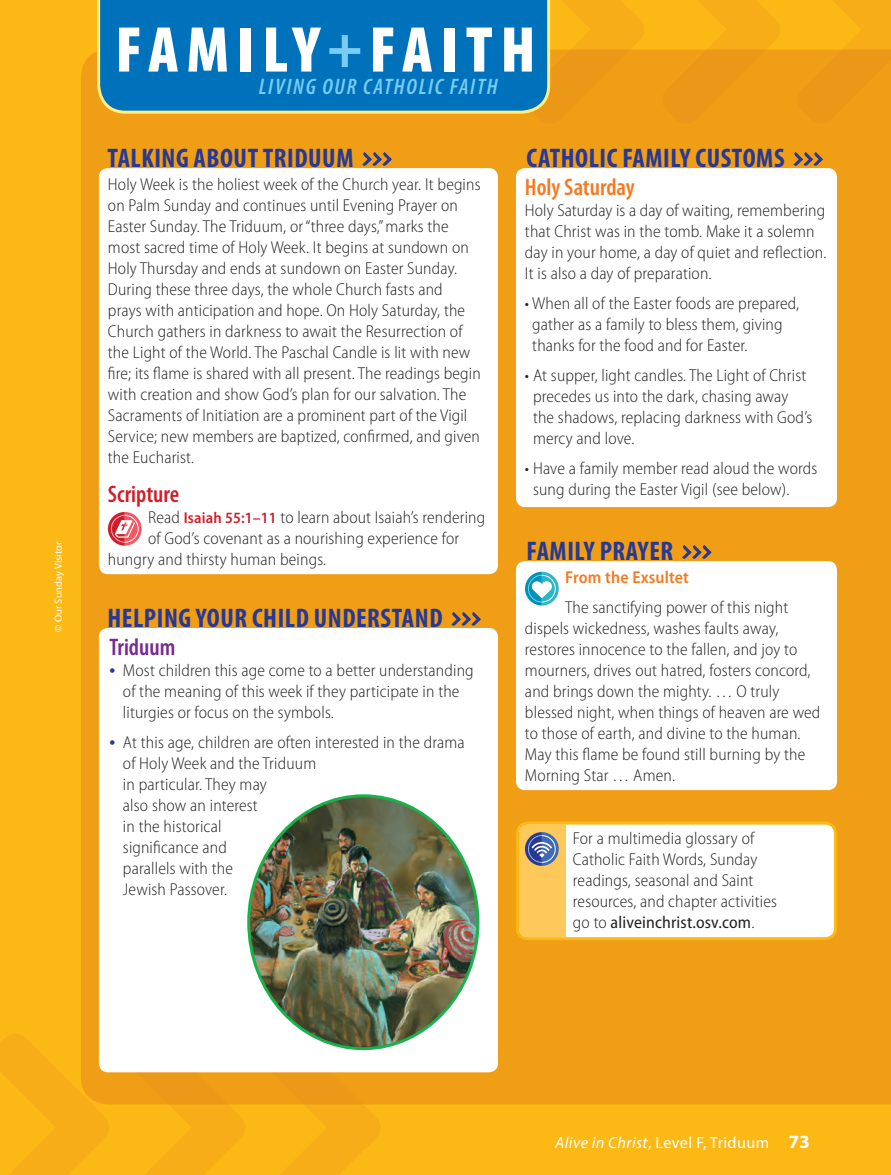
<style>
.page{position:relative;width:891px;height:1175px;background:#fcb814}
.page>*{position:absolute;margin:0;border:0;box-sizing:border-box;transform-origin:0 0}
.t1{font:900 condensed 65.25px "Myriad Pro";letter-spacing:.12em;color:#fff}
.t2{font:700 condensed 27px "Myriad Pro";letter-spacing:.02em;color:#273895}
.t3{font:600 condensed 24px "Myriad Pro";color:#f47921}
.t4{font:600 condensed 24px "Myriad Pro";color:#d01e29}
.t5{font:600 condensed 24px "Myriad Pro";color:#772a91}
.t6{font:italic 600 condensed 22.5px "Myriad Pro";letter-spacing:.08em;color:#79ccf2}
.t7{font:300 semi-condensed 17.25px/21px "Myriad Pro";letter-spacing:.01em;color:#231f20}
.t8{font:600 semi-condensed 17.25px "Myriad Pro";letter-spacing:.01em;color:#f47921}
.t9{font:16.2px "Myriad Pro";letter-spacing:.025em;color:#fff}
.t10{font:10.5px "Myriad Pro";color:#fff}
.s1{font-weight:700;font-stretch:semi-expanded;font-size:60px;color:#79ccf2}
.s2{font-weight:600;font-size:15.75px;color:#d01e29}
.s3{font-weight:700;font-stretch:normal;color:#273895}
.s4{font-weight:400}
.s5{font-style:italic}
.s6{font-weight:700;font-size:18.75px}
</style>
<div class="page">
<svg style="left:550px;top:0;width:100px;height:50px;background:#f8b115"></svg>
<div style="left:81px;top:50px;width:810px;height:1054px;background:#ef9e16"></div>
<div style="left:97px;top:0;width:453px;height:114px;background:#0072bc"></div>
<svg style="left:122px;top:1072px;width:129px;height:103px;background:#f5ab16"></svg>
<svg style="left:257px;top:1072px;width:129px;height:103px;background:#f5ab16"></svg>
<svg style="left:682px;top:545px;width:30px;height:14px"></svg>
<div style="left:516px;top:561px;width:321px;height:229px;background:#fff;border-radius:9px"></div>
<svg style="left:525px;top:572px;width:34px;height:33px"></svg>
<svg style="left:793px;top:152px;width:30px;height:15px"></svg>
<div style="left:516px;top:168px;width:321px;height:339px;background:#fff;border-radius:9px"></div>
<svg style="left:451px;top:612px;width:30px;height:14px"></svg>
<div style="left:99px;top:628px;width:399px;height:444px;background:#fff;border-radius:9px"></div>
<svg style="left:362px;top:152px;width:30px;height:15px"></svg>
<div style="left:99px;top:168px;width:399px;height:406px;background:#fff;border-radius:9px"></div>
<svg style="left:108px;top:512px;width:34px;height:34px"></svg>
<div style="left:517px;top:823px;width:318px;height:115px;background:#fff;border-radius:10px"></div>
<div style="left:519px;top:824px;width:46px;height:113px;background:#fec85a"></div>
<svg style="left:525px;top:832px;width:34px;height:34px"></svg>
<div style="left:516px;top:821px;width:321px;height:119px;border:3px solid #fcb814;border-radius:10px"></div>
<img style="left:249px;top:797px;width:229px;height:251px">
<svg style="left:0;top:1027px;width:111px;height:148px;background:#f8b21d"></svg>
<svg style="left:656px;top:0;width:235px;height:129px;background:#f2a416"></svg>
<p class="t10" style="left:52px;top:632px;width:91px;rotate:-90deg">© Our Sunday Visitor</p>
<h1 class="t1" style="left:115px;top:13px;width:422px">FAMILY<span class="s1">+</span>FAITH</h1>
<h3 class="t6" style="left:259px;top:75px;width:240px">LIVING OUR CATHOLIC FAITH</h3>
<h2 class="t2" style="left:107px;top:141px;width:100px">TALKING ABOUT</h2>
<h2 class="t2" style="left:263px;top:141px;width:92px">TRIDUUM</h2>
<p class="t7" style="left:108px;top:174px;width:374px">Holy Week is the holiest week of the Church year. It begins on Palm Sunday and continues until Evening Prayer on Easter Sunday. The Triduum, or “three days,” marks the most sacred time of Holy Week. It begins at sundown on Holy Thursday and ends at sundown on Easter Sunday.<br>During these three days, the whole Church fasts and prays with anticipation and hope. On Holy Saturday, the Church gathers in darkness to await the Resurrection of the Light of the World. The Paschal Candle is lit with new fire; its flame is shared with all present. The readings begin with creation and show God’s plan for our salvation. The Sacraments of Initiation are a prominent part of the Vigil Service; new members are baptized, confirmed, and given the Eucharist.</p>
<h3 class="t4" style="left:108px;top:481px;width:73px">Scripture</h3>
<p class="t7" style="left:148px;top:507px;width:339px">Read <span class="s2">Isaiah 55:1–11</span> to learn about Isaiah’s rendering</p>
<p class="t7" style="left:148px;top:528px;width:312px">of God’s covenant as a nourishing experience for</p>
<p class="t7" style="left:108px;top:549px;width:220px">hungry and thirsty human beings.</p>
<h2 class="t2" style="left:107px;top:601px;width:27px">HELPIN</h2>
<h2 class="t2" style="left:178px;top:601px;width:97px">G YOUR CHILD</h2>
<h2 class="t2" style="left:314px;top:601px;width:10px">UNDERSTAND</h2>
<h3 class="t5" style="left:109px;top:634px;width:67px">Triduum</h3>
<p class="t7" style="left:123px;top:660px;width:352px;text-indent:-14px"><span class="s3">•</span> Most children this age come to a better understanding of the meaning of this week if they participate in the liturgies or focus on the symbols.</p>
<p class="t7" style="left:123px;top:732px;width:343px;text-indent:-14px"><span class="s3">•</span> At this age, children are often interested in the drama of Holy Week and the Triduum<br>in particular. They may<br>also show an interest<br>in the historical<br>significance and<br>parallels with the<br>Jewish Passover.</p>
<h2 class="t2" style="left:526px;top:141px;width:260px">CATHOLIC FAMILY CUSTOMS</h2>
<h3 class="t3" style="left:525px;top:174px;width:111px">Holy Saturday</h3>
<p class="t7" style="left:525px;top:200px;width:303px">Holy Saturday is a day of waiting, remembering that Christ was in the tomb. Make it a solemn day in your home, a day of quiet and reflection.<br>It is also a day of preparation.</p>
<p class="t7" style="left:532px;top:293px;width:268px;text-indent:-7px">• When all of the Easter foods are prepared, gather as a family to bless them, giving thanks for the food and for Easter.</p>
<p class="t7" style="left:533px;top:365px;width:281px;text-indent:-8px">• At supper, light candles. The Light of Christ precedes us into the dark, chasing away the shadows, replacing darkness with God’s mercy and love.</p>
<p class="t7" style="left:533px;top:458px;width:286px;text-indent:-8px">• Have a family member read aloud the words sung during the Easter Vigil (see below).</p>
<h2 class="t2" style="left:526px;top:534px;width:13px">FAMILY</h2>
<h2 class="t2" style="left:600px;top:534px;width:26px">PRAYER</h2>
<p class="t8" style="left:565px;top:568px;width:125px">From the Exsultet</p>
<p class="t7" style="left:525px;top:597px;width:297px;text-indent:40px">The sanctifying power of this night dispels wickedness, washes faults away, restores innocence to the fallen, and joy to mourners, drives out hatred, fosters concord, and brings down the mighty. … O truly blessed night, when things of heaven are wed to those of earth, and divine to the human.<br>May this flame be found still burning by the Morning Star … Amen.</p>
<p class="t7" style="left:573px;top:828px;width:205px">For a multimedia glossary of<br>Catholic Faith Words, Sunday readings, seasonal and Saint resources, and chapter activities go to <span class="s4">aliveinchrist.osv.com</span>.</p>
<p class="t9" style="left:555px;top:1133px;width:256px"><span class="s5">Alive in Christ</span>, Level F, Triduum <span class="s6">73</span></p>
</div>
